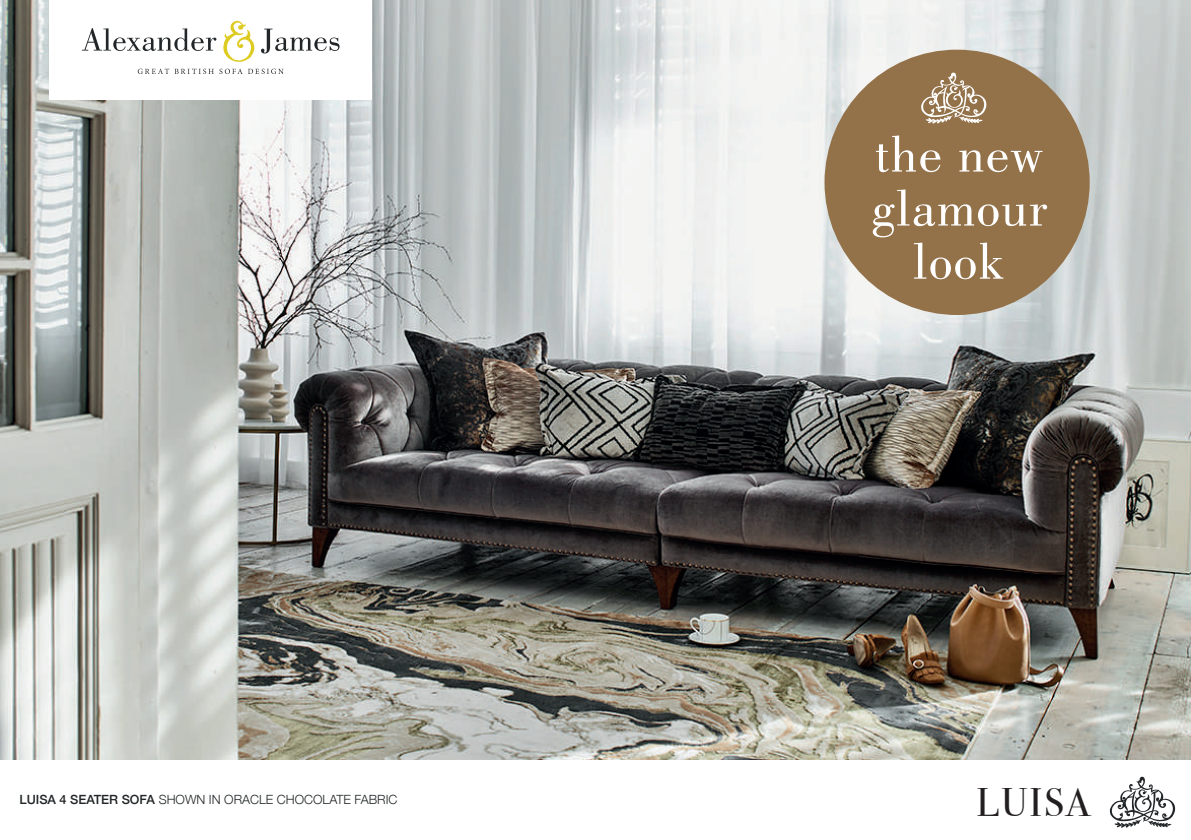
<style>
.page{position:relative;width:1191px;height:840px;background:#fff}
.page>*{position:absolute;margin:0;border:0;box-sizing:border-box;transform-origin:0 0}
.t1{font:54px/53px "Bodoni BT";letter-spacing:.02em;color:#fff;text-align:center}
.t2{font:39.8px "Bodoni Svty Two ITCTT";letter-spacing:.05em;color:#231f20}
.t3{font:300 12.6px "Helvetica Neue";color:#222628}
.s1{font-weight:500}
</style>
<div class="page">
<img style="left:0;top:0;width:1191px;height:760px">
<div style="left:50px;top:0;width:322px;height:100px;background:#fff"></div>
<svg style="left:223px;top:21px;width:31px;height:41px"></svg>
<svg style="left:82px;top:28px;width:134px;height:23px"></svg>
<svg style="left:261px;top:29px;width:78px;height:24px"></svg>
<svg style="left:138px;top:69px;width:31px;height:5px"></svg>
<svg style="left:175px;top:69px;width:67px;height:5px"></svg>
<svg style="left:248px;top:69px;width:36px;height:5px"></svg>
<svg style="left:1109px;top:776px;width:66px;height:51px"></svg>
<div style="left:824px;top:50px;width:265px;height:265px;background:#937149;border-radius:50%"></div>
<svg style="left:921px;top:72px;width:65px;height:51px"></svg>
<h1 class="t1" style="left:875px;top:126px;width:170px">the new</h1>
<h1 class="t1" style="left:871px;top:180px;width:177px">glamour look</h1>
<p class="t3" style="left:19px;top:788px;width:379px"><span class="s1">LUISA 4 SEATER SOFA</span> SHOWN IN ORACLE CHOCOLATE FABRIC</p>
<h2 class="t2" style="left:976px;top:769px;width:115px">LUISA</h2>
</div>
